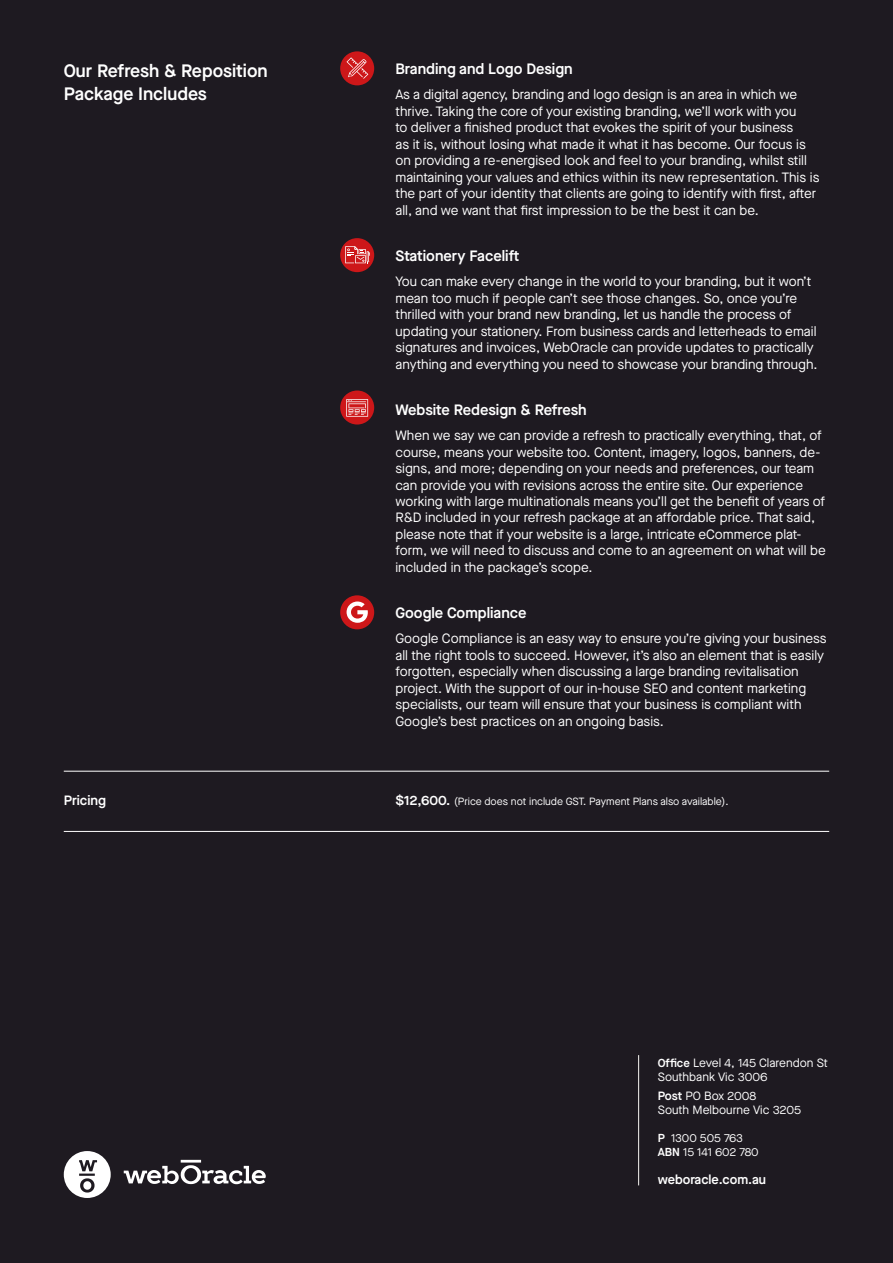
<style>
.page{position:relative;width:893px;height:1263px;background:#1e1a21}
.page>*{position:absolute;margin:0;border:0;box-sizing:border-box;transform-origin:0 0}
.t1{font:600 18px/22.5px "Maison Neue";color:#fff}
.t2{font:600 15px "Maison Neue";color:#fff}
.t3{font:13.5px/16.5px "Maison Neue";color:#fff}
.t4{font:600 13.5px "Maison Neue";color:#fff}
.t5{font:600 13.05px "Maison Neue";color:#fff}
.t6{font:12px/14.4px "Maison Neue";color:#fff}
.t7{font:11.55px/14px "Maison Neue";letter-spacing:-.01em;color:#fff}
.t8{font:10.5px "Maison Neue";color:#fff}
.s1{font-weight:600;font-size:13.5px}
.s2{font-weight:600;font-size:11.55px}
.s3{font-weight:600}
</style>
<div class="page">
<hr style="left:638px;top:1055px;width:1px;height:130px;background:#f5f4f0">
<hr style="left:64px;top:771px;width:765px;height:1px;background:#fff">
<hr style="left:64px;top:831px;width:765px;height:1px;background:#fff">
<svg style="left:64px;top:1151px;width:47px;height:47px"></svg>
<svg style="left:124px;top:1160px;width:142px;height:24px"></svg>
<div style="left:340px;top:51px;width:34px;height:34px;background:#cd1719;border-radius:50%"></div>
<svg style="left:346px;top:57px;width:22px;height:22px"></svg>
<div style="left:340px;top:390px;width:34px;height:34px;background:#cd1719;border-radius:50%"></div>
<svg style="left:346px;top:399px;width:22px;height:18px"></svg>
<div style="left:340px;top:238px;width:34px;height:34px;background:#cd1719;border-radius:50%"></div>
<svg style="left:345px;top:246px;width:25px;height:17px"></svg>
<div style="left:340px;top:595px;width:34px;height:34px;background:#cd1719;border-radius:50%"></div>
<svg style="left:347px;top:601px;width:21px;height:22px"></svg>
<h1 class="t1" style="left:64px;top:61px;width:205px">Our Refresh &amp; Reposition<br>Package Includes</h1>
<p class="t2" style="left:395px;top:62px;width:179px">Branding and Logo Design</p>
<p class="t3" style="left:395px;top:87px;width:425px">As a digital agency, branding and logo design is an area in which we thrive. Taking the core of your existing branding, we’ll work with you<br>to deliver a finished product that evokes the spirit of your business<br>as it is, without losing what made it what it has become. Our focus is on providing a re-energised look and feel to your branding, whilst still maintaining your values and ethics within its new representation. This is the part of your identity that clients are going to identify with first, after all, and we want that first impression to be the best it can be.</p>
<p class="t2" style="left:395px;top:249px;width:126px">Stationery Facelift</p>
<p class="t3" style="left:395px;top:274px;width:424px">You can make every change in the world to your branding, but it won’t mean too much if people can’t see those changes. So, once you’re thrilled with your brand new branding, let us handle the process of updating your stationery. From business cards and letterheads to email signatures and invoices, WebOracle can provide updates to practically anything and everything you need to showcase your branding through.</p>
<p class="t2" style="left:395px;top:403px;width:193px">Website Redesign &amp; Refresh</p>
<p class="t3" style="left:395px;top:428px;width:432px">When we say we can provide a refresh to practically everything, that, of course, means your website too. Content, imagery, logos, banners, de&shy;signs, and more; depending on your needs and preferences, our team can provide you with revisions across the entire site. Our experience working with large multinationals means you’ll get the benefit of years of R&amp;D included in your refresh package at an affordable price. That said, please note that if your website is a large, intricate eCommerce plat&shy;form, we will need to discuss and come to an agreement on what will be included in the package’s scope.</p>
<p class="t2" style="left:395px;top:606px;width:133px">Google Compliance</p>
<p class="t3" style="left:395px;top:631px;width:433px">Google Compliance is an easy way to ensure you’re giving your business all the right tools to succeed. However, it’s also an element that is easily forgotten, especially when discussing a large branding revitalisation project. With the support of our in-house SEO and content marketing specialists, our team will ensure that your business is compliant with Google’s best practices on an ongoing basis.</p>
<p class="t4" style="left:64px;top:795px;width:44px">Pricing</p>
<p class="t8" style="left:395px;top:797px;width:335px"><span class="s1">$12,600.</span> (Price does not include GST. Payment Plans also available).</p>
<p class="t6" style="left:658px;top:1056px;width:172px"><span class="s2">Office</span> Level 4, 145 Clarendon St<br>Southbank Vic 3006</p>
<p class="t6" style="left:658px;top:1089px;width:145px"><span class="s3">Post</span> PO Box 2008<br>South Melbourne Vic 3205</p>
<p class="t7" style="left:658px;top:1132px;width:102px"><span class="s3">P</span> 1300 505 763<br><span class="s3">ABN</span> 15 141 602 780</p>
<p class="t5" style="left:658px;top:1173px;width:110px">weboracle.com.au</p>
</div>
